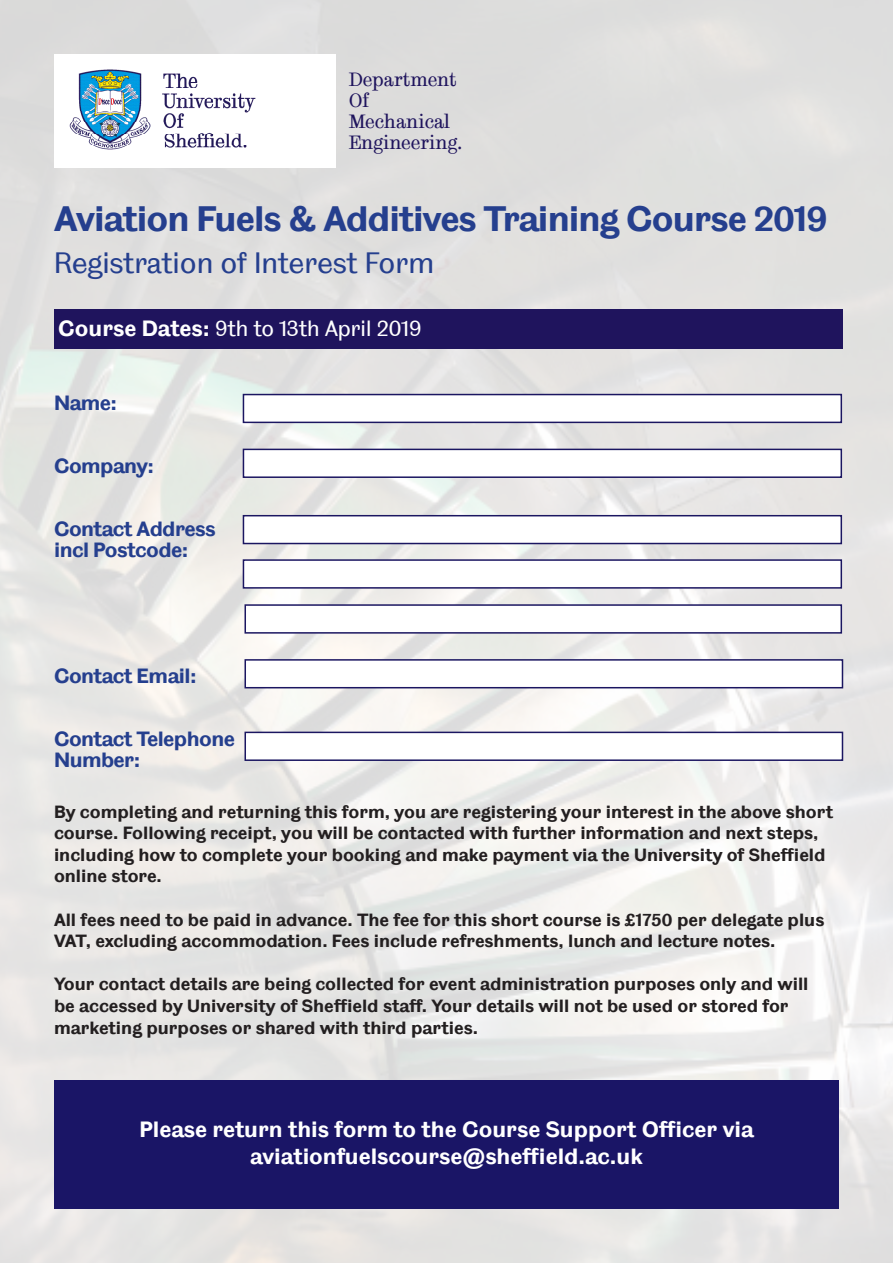
<style>
.page{position:relative;width:893px;height:1263px;background:#fff}
.page>*{position:absolute;margin:0;border:0;box-sizing:border-box;transform-origin:0 0}
.t1{font:700 36px "TUOS Blake";letter-spacing:-.025em;color:#253f8e}
.t2{font:30px "TUOS Blake";color:#253f8e}
.t3{font:700 22.5px "TUOS Blake";color:#fff}
.t4{font:22.5px "TUOS Blake";color:#fff}
.t5{font:700 21px/21px "TUOS Blake";letter-spacing:-.025em;color:#253f8e}
.t6{font:19.5px "TUOS Stephenson";color:#1f145d}
.t7{font:700 18px/21.6px "TUOS Blake";color:#231f20}
.s1{font-weight:700}
</style>
<div class="page">
<img style="left:0;top:0;width:893px;height:1263px">
<img style="left:54px;top:54px;width:281px;height:114px">
<div style="left:54px;top:1080px;width:785px;height:129px;background:#1a1566"></div>
<div style="left:243px;top:394px;width:599px;height:29px;background:#fff;border:2px solid #1b1661"></div>
<div style="left:54px;top:309px;width:788px;height:40px;background:#1f145d"></div>
<div style="left:243px;top:449px;width:599px;height:29px;background:#fff;border:2px solid #1b1661"></div>
<div style="left:243px;top:515px;width:599px;height:29px;background:#fff;border:2px solid #1b1661"></div>
<div style="left:243px;top:559px;width:599px;height:30px;background:#fff;border:2px solid #1b1661"></div>
<div style="left:244px;top:604px;width:598px;height:30px;background:#fff;border:2px solid #1b1661"></div>
<div style="left:244px;top:659px;width:599px;height:29px;background:#fff;border:2px solid #1b1661"></div>
<div style="left:244px;top:732px;width:599px;height:29px;background:#fff;border:2px solid #1b1661"></div>
<p class="t6" style="left:349px;top:68px;width:110px">Department</p>
<p class="t6" style="left:349px;top:89px;width:22px">Of</p>
<p class="t6" style="left:349px;top:110px;width:103px">Mechanical</p>
<p class="t6" style="left:349px;top:131px;width:115px">Engineering.</p>
<p class="t1" style="left:54px;top:196px;width:775px">Aviation Fuels &amp; Additives Training Course 2019</p>
<p class="t2" style="left:54px;top:244px;width:382px">Registration of Interest Form</p>
<p class="t4" style="left:58px;top:315px;width:365px"><span class="s1">Course Dates:</span> 9th to 13th April 2019</p>
<p class="t5" style="left:54px;top:391px;width:65px">Name:</p>
<p class="t5" style="left:54px;top:454px;width:102px">Company:</p>
<p class="t5" style="left:54px;top:517px;width:163px">Contact Address incl Postcode:</p>
<p class="t5" style="left:54px;top:664px;width:144px">Contact Email:</p>
<p class="t5" style="left:54px;top:727px;width:182px">Contact Telephone<br>Number:</p>
<p class="t7" style="left:54px;top:800px;width:781px">By completing and returning this form, you are registering your interest in the above short course. Following receipt, you will be contacted with further information and next steps, including how to complete your booking and make payment via the University of Sheffield online store.</p>
<p class="t7" style="left:54px;top:908px;width:772px">All fees need to be paid in advance. The fee for this short course is £1750 per delegate plus<br>VAT, excluding accommodation. Fees include refreshments, lunch and lecture notes.</p>
<p class="t7" style="left:54px;top:973px;width:756px">Your contact details are being collected for event administration purposes only and will be accessed by University of Sheffield staff. Your details will not be used or stored for marketing purposes or shared with third parties.</p>
<p class="t3" style="left:139px;top:1115px;width:616px">Please return this form to the Course Support Officer via</p>
<p class="t3" style="left:250px;top:1142px;width:394px">aviationfuelscourse@sheffield.ac.uk</p>
</div>
